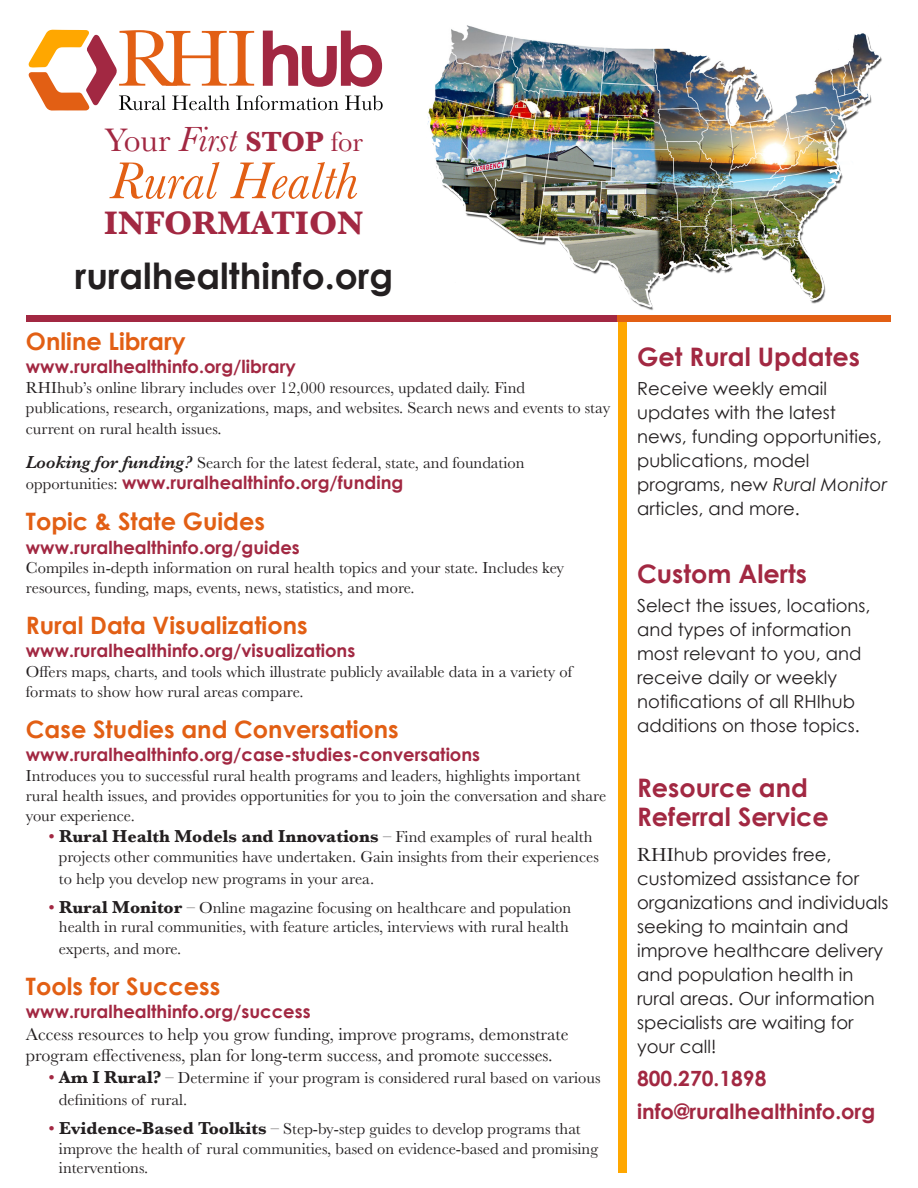
<style>
.page{position:relative;width:918px;height:1188px;background:#fff}
.page>*{position:absolute;margin:0;border:0;box-sizing:border-box;transform-origin:0 0}
.t1{font:82.65px "Baskerville";color:#e25f14}
.t2{font:italic 53.85px "Baskerville";color:#e25f14}
.t3{font:italic 36.3px "Baskerville";color:#a22842}
.t4{font:700 36px "Century Gothic";color:#231f20}
.t5{font:700 33.75px "Baskerville";color:#a22842}
.t6{font:700 25.5px "Century Gothic";color:#a22842}
.t7{font:700 24px "Century Gothic";color:#e25f14}
.t8{font:700 21px "Century Gothic";color:#a22842}
.t9{font:18px/24px "Century Gothic";color:#231f20}
.t10{font:700 18px "Century Gothic";color:#a22842}
.t11{font:18px/21.6px "Baskerville";color:#231f20}
.t12{font:700 18px "Baskerville";color:#231f20}
.t13{font:16.5px/19.8px "Baskerville";color:#231f20}
.s1{font-family:"Century Gothic";font-weight:700;font-size:75px;color:#a22842}
.s2{font-style:normal;font-size:33.75px}
.s3{font-weight:700;font-style:normal;font-size:28.8px}
.s4{font-style:normal;font-size:28.8px}
.s5{font-weight:600;font-style:italic;font-size:18px}
.s6{font-family:"Baskerville";font-weight:400;font-size:16.5px;color:#231f20}
.s7{font-weight:400;color:#a22842}
.s8{font-weight:400;font-size:16.5px}
.s9{font-size:18px;color:#a22842}
.s10{font-weight:700;font-size:18px}
.s11{font-style:italic}
.s12{font-family:"Baskerville";font-size:19.5px}
</style>
<div class="page">
<div style="left:618px;top:315px;width:8px;height:858px;background:#ffa700"></div>
<div style="left:617px;top:315px;width:274px;height:7px;background:#e25f14"></div>
<div style="left:26px;top:315px;width:591px;height:7px;background:#a22842"></div>
<img style="left:427px;top:25px;width:455px;height:285px">
<svg style="left:172px;top:95px;width:58px;height:15px"></svg>
<svg style="left:236px;top:95px;width:103px;height:15px"></svg>
<svg style="left:345px;top:95px;width:38px;height:15px"></svg>
<svg style="left:28px;top:30px;width:138px;height:81px"></svg>
<p class="t1" style="left:117px;top:10px;width:270px">RHI<span class="s1">hub</span></p>
<p class="t3" style="left:105px;top:115px;width:260px"><span class="s2">Your</span> First <span class="s3">STOP</span> <span class="s4">for</span></p>
<p class="t2" style="left:110px;top:145px;width:249px">Rural Health</p>
<p class="t5" style="left:104px;top:200px;width:261px">INFORMATION</p>
<p class="t4" style="left:75px;top:253px;width:320px">ruralhealthinfo.org</p>
<p class="t7" style="left:26px;top:326px;width:161px">Online Library</p>
<p class="t10" style="left:26px;top:355px;width:271px">www.ruralhealthinfo.org/library</p>
<p class="t13" style="left:26px;top:378px;width:586px">RHIhub’s online library includes over 12,000 resources, updated daily. Find publications, research, organizations, maps, and websites. Search news and events to stay</p>
<p class="t13" style="left:26px;top:419px;width:197px">current on rural health issues.</p>
<p class="t13" style="left:26px;top:453px;width:500px"><span class="s5">Looking for funding?</span> Search for the latest federal, state, and foundation</p>
<p class="t10" style="left:26px;top:472px;width:379px"><span class="s6">opportunities:</span> www.ruralhealthinfo.org/funding</p>
<p class="t7" style="left:26px;top:506px;width:241px">Topic &amp; State Guides</p>
<p class="t10" style="left:26px;top:536px;width:275px">www.ruralhealthinfo.org/guides</p>
<p class="t13" style="left:26px;top:558px;width:540px">Compiles in-depth information on rural health topics and your state. Includes key resources, funding, maps, events, news, statistics, and more.</p>
<p class="t7" style="left:26px;top:610px;width:283px">Rural Data Visualizations</p>
<p class="t10" style="left:26px;top:640px;width:331px">www.ruralhealthinfo.org/visualizations</p>
<p class="t13" style="left:26px;top:662px;width:548px">Offers maps, charts, and tools which illustrate publicly available data in a variety of formats to show how rural areas compare.</p>
<p class="t7" style="left:26px;top:714px;width:374px">Case Studies and Conversations</p>
<p class="t10" style="left:26px;top:743px;width:456px">www.ruralhealthinfo.org/case-studies-conversations</p>
<p class="t13" style="left:26px;top:766px;width:582px">Introduces you to successful rural health programs and leaders, highlights important rural health issues, and provides opportunities for you to join the conversation and share your experience.</p>
<p class="t12" style="left:48px;top:824px;width:546px"><span class="s7">•</span> Rural Health Models and Innovations <span class="s8">– Find examples of rural health</span></p>
<p class="t13" style="left:59px;top:846px;width:541px;line-height:21.6px">projects other communities have undertaken. Gain insights from their experiences to help you develop new programs in your area.</p>
<p class="t13" style="left:48px;top:898px;width:524px;text-align:center"><span class="s9">•</span> <span class="s10">Rural Monitor</span> – Online magazine focusing on healthcare and population health in rural communities, with feature articles, interviews with rural health</p>
<p class="t13" style="left:59px;top:939px;width:124px">experts, and more.</p>
<p class="t7" style="left:26px;top:971px;width:196px">Tools for Success</p>
<p class="t10" style="left:26px;top:1000px;width:286px">www.ruralhealthinfo.org/success</p>
<p class="t11" style="left:26px;top:1024px;width:544px">Access resources to help you grow funding, improve programs, demonstrate program effectiveness, plan for long-term success, and promote successes.</p>
<p class="t13" style="left:59px;top:1067px;width:543px;line-height:21.6px;text-indent:-10px"><span class="s9">•</span> <span class="s10">Am I Rural?</span> – Determine if your program is considered rural based on various definitions of rural.</p>
<p class="t13" style="left:59px;top:1119px;width:541px;text-indent:-10px"><span class="s9">•</span> <span class="s10">Evidence-Based Toolkits</span> – Step-by-step guides to develop programs that improve the health of rural communities, based on evidence-based and promising interventions.</p>
<p class="t6" style="left:637px;top:341px;width:224px">Get Rural Updates</p>
<p class="t9" style="left:637px;top:376px;width:252px">Receive weekly email updates with the latest news, funding opportunities, publications, model programs, new <span class="s11">Rural Monitor </span>articles, and more.</p>
<p class="t6" style="left:637px;top:558px;width:171px">Custom Alerts</p>
<p class="t9" style="left:637px;top:593px;width:235px">Select the issues, locations, and types of information most relevant to you, and receive daily or weekly notifications of all RHIhub additions on those topics.</p>
<p class="t6" style="left:637px;top:772px;width:172px">Resource and</p>
<p class="t6" style="left:637px;top:801px;width:193px">Referral Service</p>
<p class="t9" style="left:637px;top:843px;width:253px"><span class="s12">RHI</span>hub provides free, customized assistance for organizations and individuals seeking to maintain and improve healthcare delivery and population health in rural areas. Our information specialists are waiting for your call!</p>
<p class="t8" style="left:637px;top:1066px;width:131px">800.270.1898</p>
<p class="t8" style="left:637px;top:1099px;width:240px">info@ruralhealthinfo.org</p>
</div>
